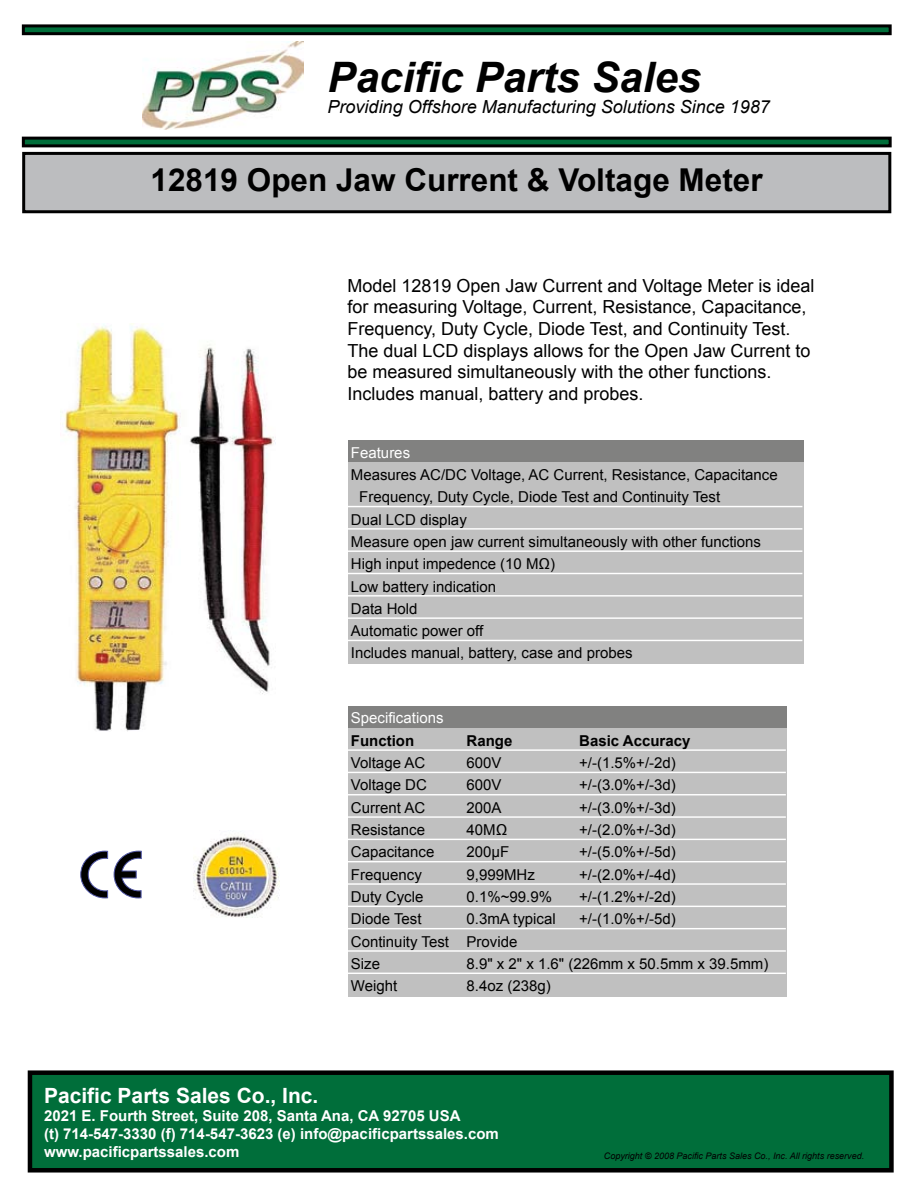
<style>
.page{position:relative;width:918px;height:1188px;background:#fff}
.page>*{position:absolute;margin:0;border:0;box-sizing:border-box;transform-origin:0 0}
.t1{font:italic 700 42px "Arial";color:#000}
.t2{font:700 31.5px "Arial";color:#000}
.t3{font:700 21px "Arial";color:#fff}
.t4{font:18px/21.6px "Arial";color:#000}
.t5{font:italic 18px "Arial";color:#000}
.t6{font:15px/22.4px "Arial";color:#010101}
.t7{font:700 15px/18px "Arial";color:#fff}
.t8{font:700 15px "Arial";color:#010101}
.t9{font:15px "Arial";color:#fff}
.t10{font:italic 9px "Arial";color:#000}
</style>
<div class="page">
<img style="left:143px;top:42px;width:160px;height:87px">
<div style="left:30px;top:1073px;width:861px;height:97px;background:#006e3a"></div>
<div style="left:28px;top:1070px;width:866px;height:103px;border:4px solid #000"></div>
<div style="left:23px;top:26px;width:867px;height:8px;background:#006e3a"></div>
<div style="left:22px;top:24px;width:870px;height:11px;border:3px solid #000"></div>
<div style="left:23px;top:138px;width:867px;height:8px;background:#006e3a"></div>
<div style="left:22px;top:137px;width:870px;height:10px;border:3px solid #000"></div>
<div style="left:24px;top:153px;width:866px;height:59px;background:#bcbdbf"></div>
<div style="left:22px;top:152px;width:869px;height:61px;border:3px solid #000"></div>
<svg style="left:114px;top:851px;width:28px;height:47px"></svg>
<svg style="left:80px;top:851px;width:28px;height:47px"></svg>
<img style="left:64px;top:324px;width:212px;height:407px">
<img style="left:194px;top:834px;width:85px;height:84px">
<div style="left:348px;top:706px;width:439px;height:23px;background:#818180"></div>
<div style="left:348px;top:729px;width:439px;height:268px;background:#c0c0c0"></div>
<hr style="left:348px;top:749px;width:437px;height:2px;background:#fff">
<hr style="left:348px;top:772px;width:437px;height:1px;background:#fff">
<hr style="left:348px;top:794px;width:437px;height:1px;background:#fff">
<hr style="left:348px;top:816px;width:437px;height:2px;background:#fff">
<hr style="left:348px;top:839px;width:437px;height:1px;background:#fff">
<hr style="left:348px;top:861px;width:437px;height:1px;background:#fff">
<hr style="left:348px;top:883px;width:437px;height:2px;background:#fff">
<hr style="left:348px;top:906px;width:437px;height:1px;background:#fff">
<hr style="left:348px;top:928px;width:437px;height:1px;background:#fff">
<hr style="left:348px;top:950px;width:437px;height:2px;background:#fff">
<hr style="left:348px;top:973px;width:437px;height:1px;background:#fff">
<div style="left:348px;top:440px;width:455px;height:23px;background:#818180"></div>
<div style="left:348px;top:463px;width:455px;height:201px;background:#c0c0c0"></div>
<hr style="left:348px;top:506px;width:454px;height:1px;background:#fff">
<hr style="left:348px;top:528px;width:454px;height:2px;background:#fff">
<hr style="left:348px;top:550px;width:454px;height:2px;background:#fff">
<hr style="left:348px;top:573px;width:454px;height:1px;background:#fff">
<hr style="left:348px;top:595px;width:454px;height:2px;background:#fff">
<hr style="left:348px;top:617px;width:454px;height:2px;background:#fff">
<hr style="left:348px;top:640px;width:454px;height:1px;background:#fff">
<h1 class="t1" style="left:328px;top:53px;width:375px">Pacific Parts Sales</h1>
<p class="t5" style="left:328px;top:97px;width:444px">Providing Offshore Manufacturing Solutions Since 1987</p>
<h2 class="t2" style="left:151px;top:162px;width:614px">12819 Open Jaw Current &amp; Voltage Meter</h2>
<p class="t4" style="left:347px;top:275px;width:469px">Model 12819 Open Jaw Current and Voltage Meter is ideal for measuring Voltage, Current, Resistance, Capacitance, Frequency, Duty Cycle, Diode Test, and Continuity Test.<br>The dual LCD displays allows for the Open Jaw Current to be measured simultaneously with the other functions.<br>Includes manual, battery and probes.</p>
<p class="t9" style="left:351px;top:444px;width:61px">Features</p>
<p class="t6" style="left:351px;top:463px;width:428px">Measures AC/DC Voltage, AC Current, Resistance, Capacitance</p>
<p class="t6" style="left:359px;top:486px;width:363px">Frequency, Duty Cycle, Diode Test and Continuity Test</p>
<p class="t6" style="left:351px;top:508px;width:117px">Dual LCD display</p>
<p class="t6" style="left:351px;top:530px;width:412px">Measure open jaw current simultaneously with other functions</p>
<p class="t6" style="left:351px;top:553px;width:206px">High input impedence (10 MΩ)</p>
<p class="t6" style="left:351px;top:575px;width:147px">Low battery indication</p>
<p class="t6" style="left:351px;top:597px;width:68px">Data Hold</p>
<p class="t6" style="left:351px;top:620px;width:134px">Automatic power off</p>
<p class="t6" style="left:351px;top:642px;width:283px">Includes manual, battery, case and probes</p>
<p class="t9" style="left:351px;top:710px;width:94px">Specifications</p>
<p class="t8" style="left:351px;top:732px;width:65px">Function</p>
<p class="t8" style="left:467px;top:732px;width:47px">Range</p>
<p class="t8" style="left:579px;top:732px;width:113px">Basic Accuracy</p>
<p class="t6" style="left:351px;top:752px;width:76px">Voltage AC</p>
<p class="t6" style="left:467px;top:752px;width:37px">600V</p>
<p class="t6" style="left:579px;top:752px;width:98px">+/-(1.5%+/-2d)</p>
<p class="t6" style="left:351px;top:774px;width:77px">Voltage DC</p>
<p class="t6" style="left:467px;top:774px;width:37px">600V</p>
<p class="t6" style="left:579px;top:774px;width:98px">+/-(3.0%+/-3d)</p>
<p class="t6" style="left:351px;top:796px;width:76px">Current AC</p>
<p class="t6" style="left:467px;top:796px;width:37px">200A</p>
<p class="t6" style="left:579px;top:796px;width:98px">+/-(3.0%+/-3d)</p>
<p class="t6" style="left:351px;top:819px;width:76px">Resistance</p>
<p class="t6" style="left:467px;top:819px;width:42px">40MΩ</p>
<p class="t6" style="left:579px;top:819px;width:98px">+/-(2.0%+/-3d)</p>
<p class="t6" style="left:351px;top:841px;width:85px">Capacitance</p>
<p class="t6" style="left:467px;top:841px;width:44px">200µF</p>
<p class="t6" style="left:579px;top:841px;width:98px">+/-(5.0%+/-5d)</p>
<p class="t6" style="left:351px;top:863px;width:72px">Frequency</p>
<p class="t6" style="left:467px;top:863px;width:70px">9,999MHz</p>
<p class="t6" style="left:579px;top:863px;width:98px">+/-(2.0%+/-4d)</p>
<p class="t6" style="left:351px;top:886px;width:74px">Duty Cycle</p>
<p class="t6" style="left:467px;top:886px;width:87px">0.1%~99.9%</p>
<p class="t6" style="left:579px;top:886px;width:98px">+/-(1.2%+/-2d)</p>
<p class="t6" style="left:351px;top:908px;width:72px">Diode Test</p>
<p class="t6" style="left:467px;top:908px;width:91px">0.3mA typical</p>
<p class="t6" style="left:579px;top:908px;width:98px">+/-(1.0%+/-5d)</p>
<p class="t6" style="left:351px;top:930px;width:168px">Continuity Test Provide<br>Size</p>
<p class="t6" style="left:467px;top:953px;width:303px">8.9" x 2" x 1.6" (226mm x 50.5mm x 39.5mm)</p>
<p class="t6" style="left:351px;top:975px;width:48px">Weight</p>
<p class="t6" style="left:467px;top:975px;width:86px">8.4oz (238g)</p>
<h3 class="t3" style="left:44px;top:1084px;width:276px">Pacific Parts Sales Co., Inc.</h3>
<p class="t7" style="left:44px;top:1107px;width:456px">2021 E. Fourth Street, Suite 208, Santa Ana, CA 92705 USA<br>(t) 714-547-3330 (f) 714-547-3623 (e) info@pacificpartssales.com www.pacificpartssales.com</p>
<p class="t10" style="left:604px;top:1151px;width:262px">Copyright © 2008 Pacific Parts Sales Co., Inc. All rights reserved.</p>
</div>
